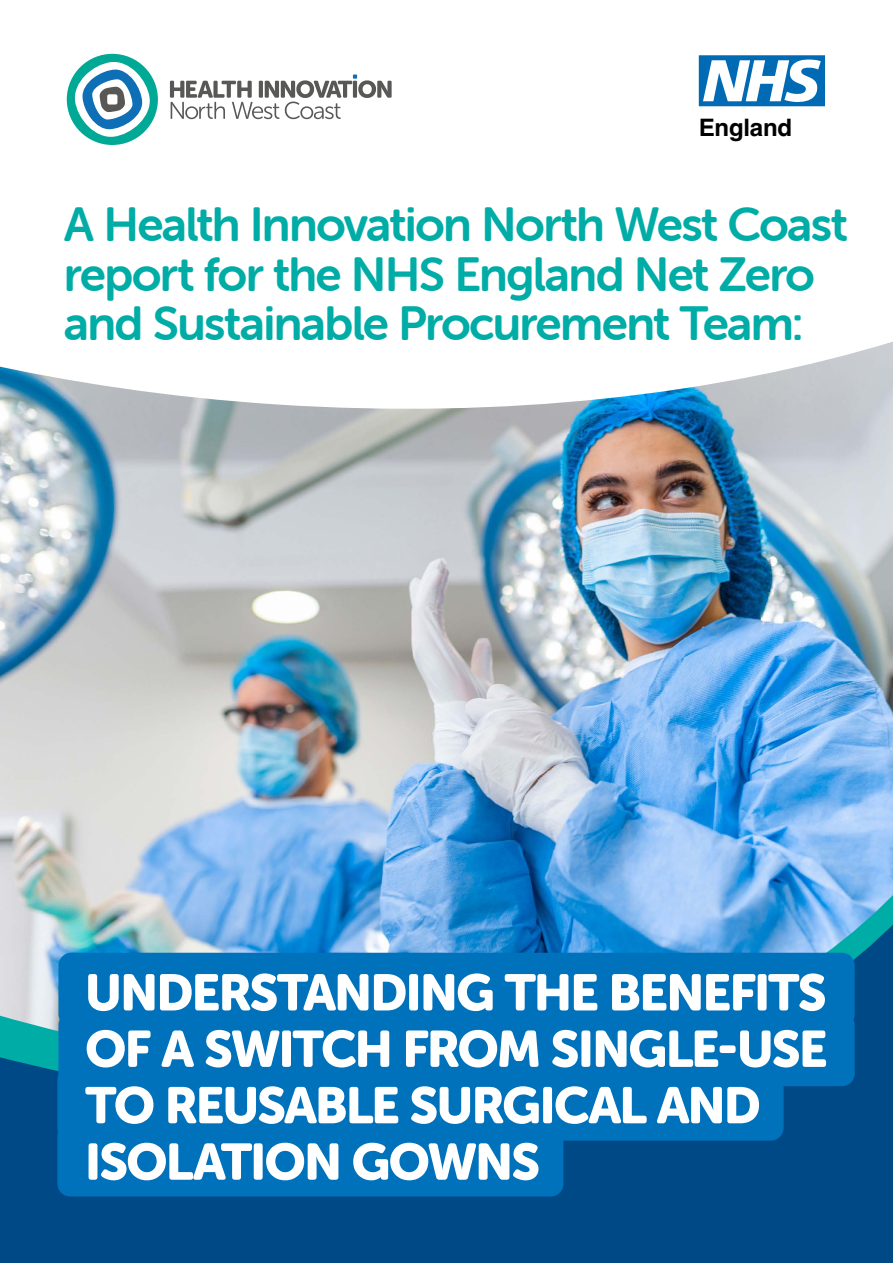
<style>
.page{position:relative;width:893px;height:1263px;background:#fff}
.page>*{position:absolute;margin:0;border:0;box-sizing:border-box;transform-origin:0 0}
.t1{font:50.85px/56.4px "Museo Sans Rounded 900";letter-spacing:-.035em;color:#fff}
.t2{font:48px/49.5px "Museo Sans Rounded 700";letter-spacing:-.035em;color:#00aca6}
.t3{font:700 24px "Helvetica";letter-spacing:-.01em;color:#000}
</style>
<div class="page">
<img style="left:0;top:419px;width:893px;height:173px">
<svg style="left:0;top:53px;width:893px;height:366px"></svg>
<img style="left:0;top:592px;width:893px;height:46px">
<img style="left:0;top:638px;width:893px;height:625px">
<svg style="left:699px;top:55px;width:126px;height:51px"></svg>
<div style="left:58px;top:953px;width:797px;height:74px;background:#0072bb;border-radius:13px"></div>
<div style="left:58px;top:1012px;width:797px;height:74px;background:#0072bb;border-radius:13px"></div>
<div style="left:57px;top:1066px;width:727px;height:74px;background:#0072bb;border-radius:13px"></div>
<div style="left:57px;top:1122px;width:506px;height:74px;background:#0072bb;border-radius:13px"></div>
<svg style="left:67px;top:54px;width:91px;height:91px"></svg>
<svg style="left:170px;top:75px;width:222px;height:44px"></svg>
<p class="t3" style="left:699px;top:113px;width:95px">England</p>
<p class="t2" style="left:64px;top:200px;width:785px">A Health Innovation North West Coast report for the NHS England Net Zero and Sustainable Procurement Team:</p>
<p class="t1" style="left:85px;top:965px;width:744px">UNDERSTANDING THE BENEFITS<br>OF A SWITCH FROM SINGLE-USE<br>TO REUSABLE SURGICAL AND<br>ISOLATION GOWNS</p>
</div>
